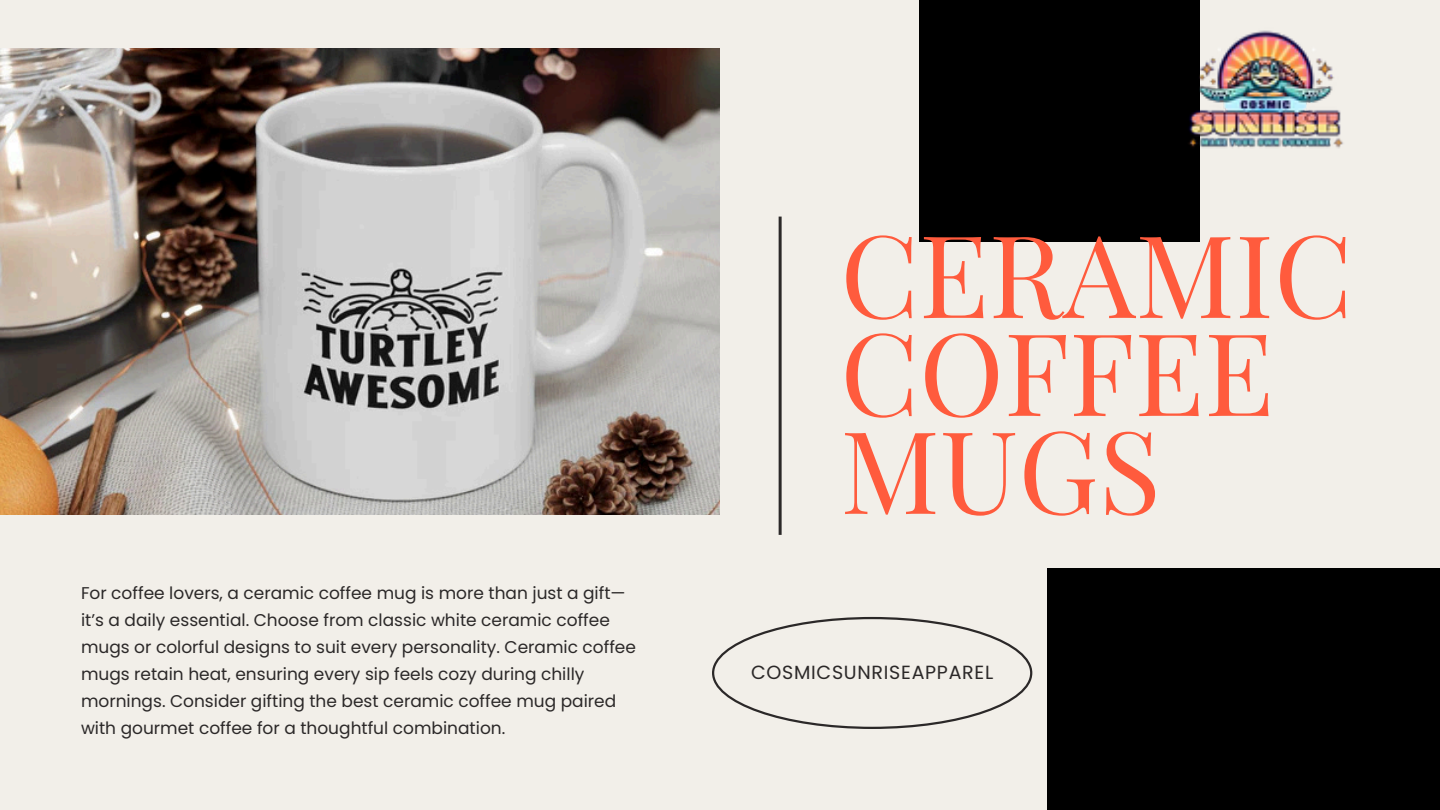
<style>
.page{position:relative;width:1440px;height:810px;background:#f2efe9}
.page>*{position:absolute;margin:0;border:0;box-sizing:border-box;transform-origin:0 0}
.t1{font:114.6px/98px "Playfair Display SC";color:#ff5b3d}
.t2{font:19px "Poppins";letter-spacing:.04em;color:#2b2828}
.t3{font:17px/27px "Poppins";color:#2b2828}
</style>
<div class="page">
<div style="left:1047px;top:568px;width:393px;height:242px;background:#000"></div>
<div style="left:919px;top:0;width:280px;height:242px;background:#000"></div>
<img style="left:0;top:48px;width:720px;height:466px">
<svg style="left:712px;top:617px;width:320px;height:112px"></svg>
<hr style="left:779px;top:217px;width:3px;height:318px;background:#2b2828">
<img style="left:1189px;top:22px;width:154px;height:141px">
<p class="t3" style="left:81px;top:580px;width:557px">For coffee lovers, a ceramic coffee mug is more than just a gift— it’s a daily essential. Choose from classic white ceramic coffee mugs or colorful designs to suit every personality. Ceramic coffee mugs retain heat, ensuring every sip feels cozy during chilly mornings. Consider gifting the best ceramic coffee mug paired with gourmet coffee for a thoughtful combination.</p>
<p class="t1" style="left:840px;top:222px;width:514px">CERAMIC<br>COFFEE<br>MUGS</p>
<p class="t2" style="left:751px;top:659px;width:244px">COSMICSUNRISEAPPAREL</p>
</div>
